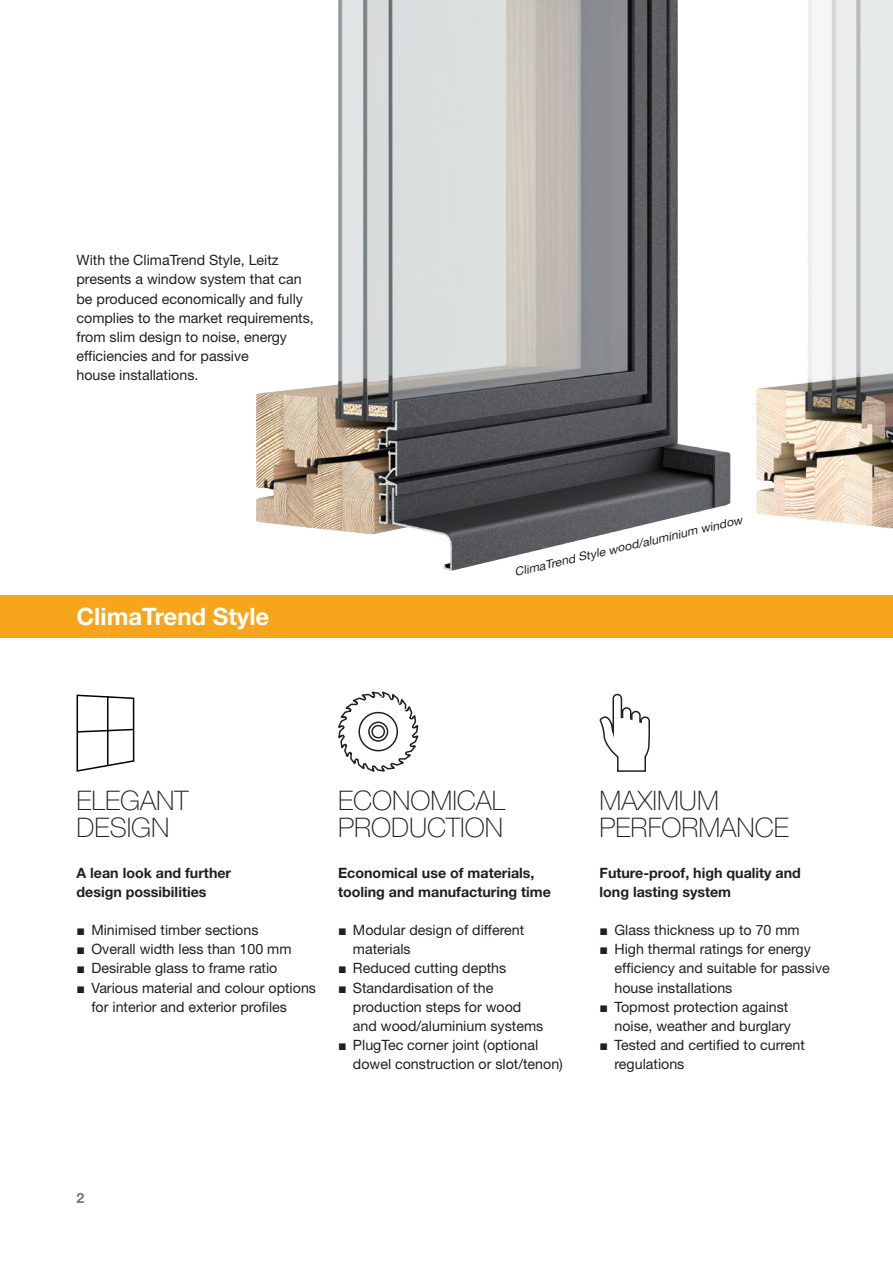
<style>
.page{position:relative;width:893px;height:1263px;background:#fff}
.page>*{position:absolute;margin:0;border:0;box-sizing:border-box;transform-origin:0 0}
.t1{font:100 27px/27px "Helvetica Neue LT Pro";color:#231f20}
.t2{font:700 24px "Helvetica Neue LT Pro";color:#fff}
.t3{font:14.25px/19.2px "Helvetica Neue LT Pro";color:#231f20}
.t4{font:700 14.25px/19.2px "Helvetica Neue LT Pro";color:#231f20}
.t5{font:700 14.25px "Helvetica Neue LT Pro";color:#76787b}
.t6{font:italic 11.7px "Helvetica Neue LT Pro";color:#231f20;scale:1.05 1}
.s1{font-family:"Arial";font-weight:700}
</style>
<div class="page">
<div style="left:0;top:595px;width:893px;height:43px;background:#f9a51b"></div>
<img style="left:256px;top:0;width:458px;height:571px">
<svg style="left:600px;top:693px;width:50px;height:79px"></svg>
<svg style="left:338px;top:691px;width:81px;height:81px"></svg>
<svg style="left:76px;top:694px;width:59px;height:78px"></svg>
<img style="left:714px;top:0;width:179px;height:529px">
<p class="t3" style="left:77px;top:250px;width:239px">With the ClimaTrend Style, Leitz presents a window system that can be produced economically and fully complies to the market requirements, from slim design to noise, energy efficiencies and for passive<br>house installations.</p>
<h2 class="t2" style="left:77px;top:601px;width:194px">ClimaTrend Style</h2>
<p class="t6" style="left:513px;top:565px;width:224px;rotate:-13deg">ClimaTrend Style wood/aluminium window</p>
<h1 class="t1" style="left:77px;top:787px;width:114px">ELEGANT<br>DESIGN</h1>
<p class="t4" style="left:77px;top:862px;width:156px">A lean look and further design possibilities</p>
<p class="t3" style="left:77px;top:920px;width:183px"><span class="s1">■</span> Minimised timber sections</p>
<p class="t3" style="left:77px;top:939px;width:216px"><span class="s1">■</span> Overall width less than 100 mm</p>
<p class="t3" style="left:77px;top:958px;width:202px"><span class="s1">■</span> Desirable glass to frame ratio</p>
<p class="t3" style="left:91px;top:978px;width:226px;text-indent:-15px"><span class="s1">■</span> Various material and colour options for interior and exterior profiles</p>
<h1 class="t1" style="left:338px;top:787px;width:169px">ECONOMICAL<br>PRODUCTION</h1>
<p class="t4" style="left:338px;top:862px;width:214px">Economical use of materials, tooling and manufacturing time</p>
<p class="t3" style="left:353px;top:920px;width:173px;text-indent:-15px"><span class="s1">■</span> Modular design of different materials</p>
<p class="t3" style="left:338px;top:958px;width:170px"><span class="s1">■</span> Reduced cutting depths</p>
<p class="t3" style="left:353px;top:978px;width:192px;text-indent:-15px"><span class="s1">■</span> Standardisation of the production steps for wood and wood/aluminium systems</p>
<p class="t3" style="left:353px;top:1035px;width:212px;text-indent:-15px"><span class="s1">■</span> PlugTec corner joint (optional dowel construction or slot/tenon)</p>
<h1 class="t1" style="left:600px;top:787px;width:191px">MAXIMUM<br>PERFORMANCE</h1>
<p class="t4" style="left:600px;top:862px;width:203px">Future-proof, high quality and long lasting system</p>
<p class="t3" style="left:600px;top:920px;width:202px"><span class="s1">■</span> Glass thickness up to 70 mm</p>
<p class="t3" style="left:614px;top:939px;width:217px;text-indent:-15px"><span class="s1">■</span> High thermal ratings for energy efficiency and suitable for passive house installations</p>
<p class="t3" style="left:600px;top:997px;width:193px;text-align:right"><span class="s1">■</span> Topmost protection against noise, weather and burglary</p>
<p class="t3" style="left:614px;top:1035px;width:192px;text-indent:-15px"><span class="s1">■</span> Tested and certified to current regulations</p>
<p class="t5" style="left:77px;top:1189px;width:9px">2</p>
</div>
